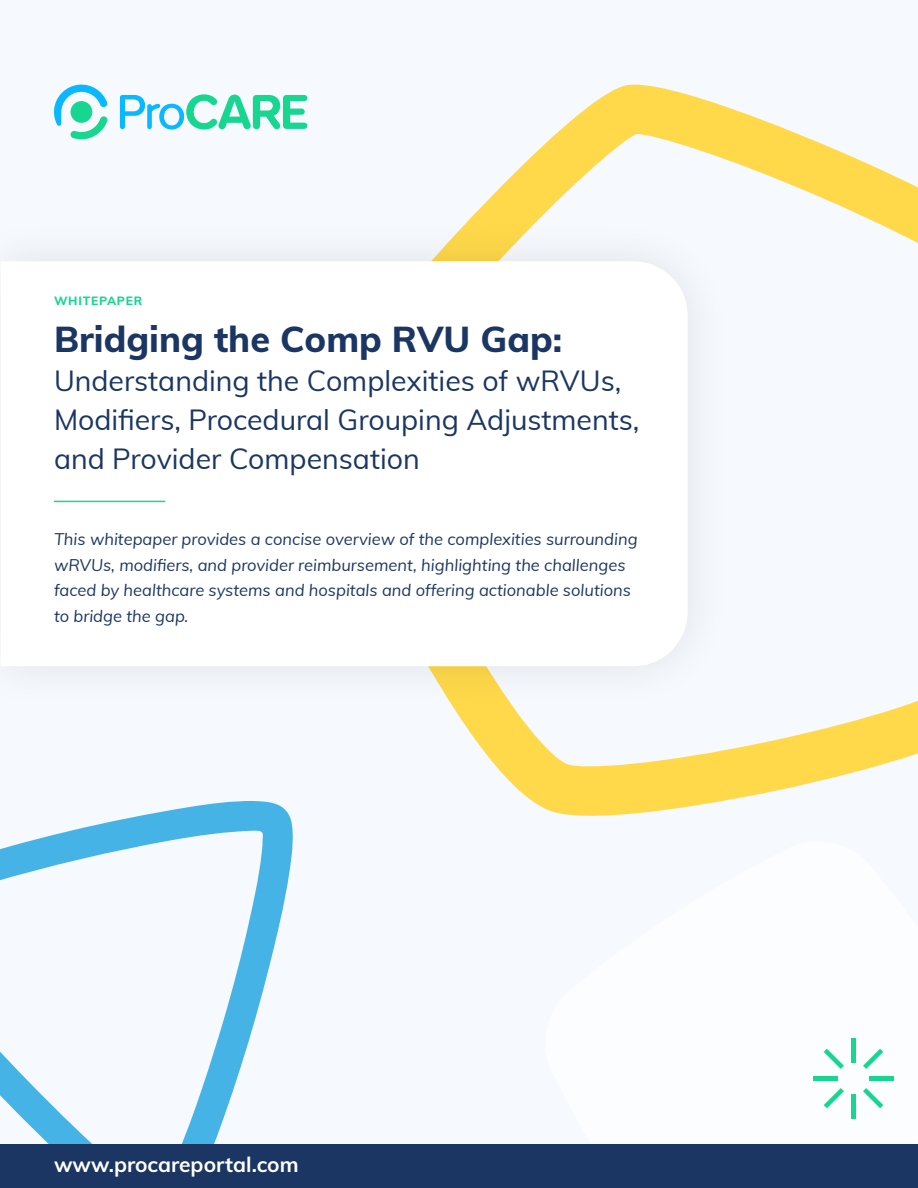
<style>
.page{position:relative;width:918px;height:1188px;background:#fff}
.page>*{position:absolute;margin:0;border:0;box-sizing:border-box;transform-origin:0 0}
.t1{font:800 36px "Muli";color:#1b3662}
.t2{font:28.5px/39px "Muli";color:#1b3662}
.t3{font:700 21px "Muli";color:#fff}
.t4{font:italic 16.5px/25.5px "Muli";color:#1b3662}
.t5{font:800 12px "Muli";letter-spacing:.065em;color:#17d68f}
</style>
<div class="page">
<div style="left:1px;top:0;width:917px;height:1188px;background:#f6f9fe"></div>
<svg style="left:0;top:801px;width:294px;height:344px"></svg>
<svg style="left:456px;top:84px;width:462px;height:732px"></svg>
<svg style="left:120px;top:94px;width:187px;height:36px"></svg>
<svg style="left:54px;top:84px;width:54px;height:55px"></svg>
<div style="left:0;top:216px;width:733px;height:496px;background:#000;opacity:.1"></div>
<div style="left:1px;top:261px;width:687px;height:405px;background:#fff"></div>
<hr style="left:54px;top:501px;width:111px;height:1px;background:#17d68f">
<div style="left:0;top:1145px;width:918px;height:43px;background:#1b3662"></div>
<div style="left:851px;top:1039px;width:5px;height:24px;background:#17d68f"></div>
<div style="left:851px;top:1094px;width:5px;height:24px;background:#17d68f"></div>
<svg style="left:863px;top:1049px;width:20px;height:20px"></svg>
<svg style="left:824px;top:1088px;width:20px;height:20px"></svg>
<div style="left:869px;top:1076px;width:24px;height:5px;background:#17d68f"></div>
<div style="left:814px;top:1076px;width:24px;height:5px;background:#17d68f"></div>
<svg style="left:863px;top:1088px;width:20px;height:20px"></svg>
<svg style="left:824px;top:1049px;width:20px;height:20px"></svg>
<p class="t5" style="left:54px;top:292px;width:90px">WHITEPAPER</p>
<h1 class="t1" style="left:54px;top:313px;width:510px">Bridging the Comp RVU Gap:</h1>
<h2 class="t2" style="left:54px;top:360px;width:587px">Understanding the Complexities of wRVUs,<br>Modifiers, Procedural Grouping Adjustments, and Provider Compensation</h2>
<p class="t4" style="left:54px;top:526px;width:585px">This whitepaper provides a concise overview of the complexities surrounding wRVUs, modifiers, and provider reimbursement, highlighting the challenges faced by healthcare systems and hospitals and offering actionable solutions to bridge the gap.</p>
<p class="t3" style="left:54px;top:1150px;width:246px">www.procareportal.com</p>
</div>
